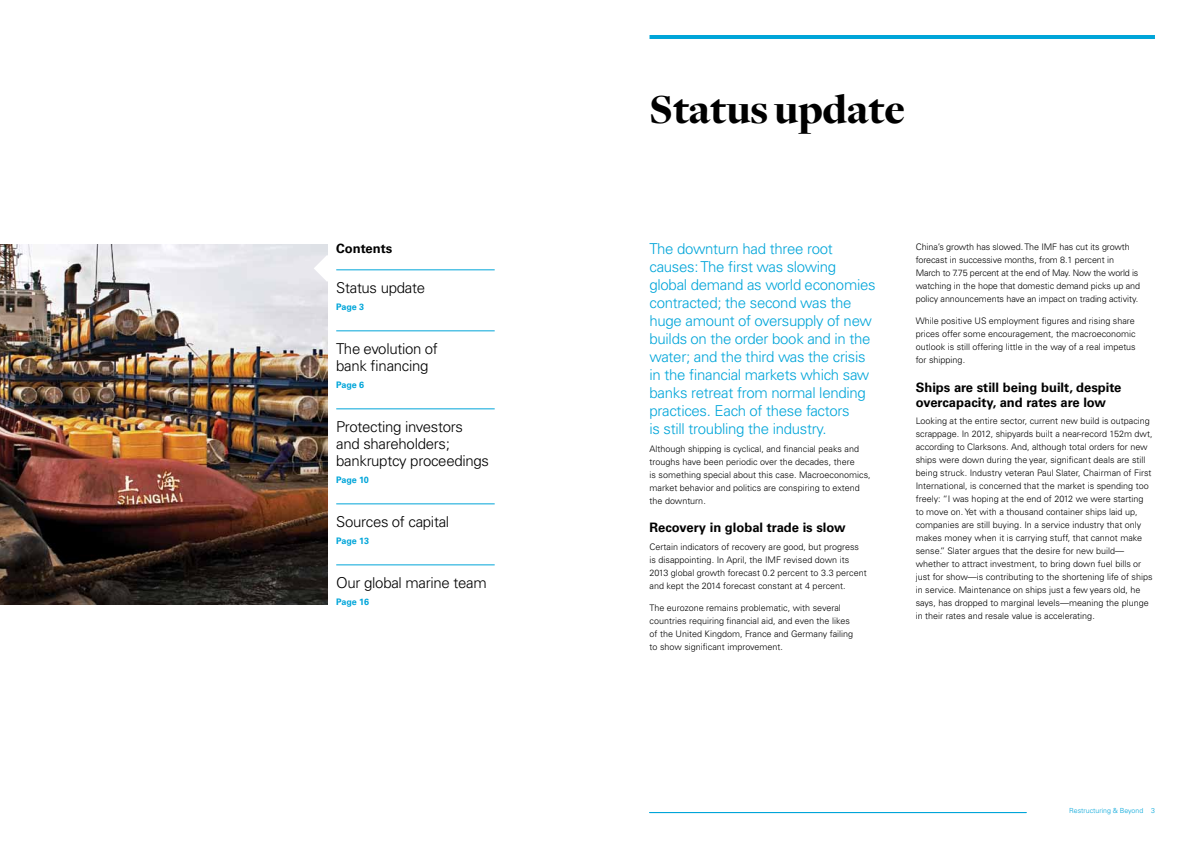
<style>
.page{position:relative;width:1191px;height:842px;background:#fff}
.page>*{position:absolute;margin:0;border:0;box-sizing:border-box;transform-origin:0 0}
.t1{font:900 43px "Freight Display";color:#000}
.t2{font:300 15px/18px "Univers LT Pro 45";letter-spacing:-.02em;color:#00a5d9}
.t3{font:300 15px/17px "Univers LT Pro 45";letter-spacing:-.02em;color:#000}
.t4{font:700 13px/15px "Univers LT Pro 65";color:#000}
.t5{font:300 9px/13px "Univers LT Pro 45";color:#000}
.t6{font:700 9px "Univers LT Pro 65";letter-spacing:-.02em;color:#00a5d9}
.t7{font:300 7px "Univers LT Pro 45";color:#00a5d9}
</style>
<div class="page">
<hr style="left:649px;top:35px;width:506px;height:4px;background:#00a5d9">
<img style="left:0;top:244px;width:327px;height:360px">
<hr style="left:649px;top:812px;width:377px;height:1px;background:#00a5d9">
<svg style="left:314px;top:255px;width:26px;height:27px"></svg>
<hr style="left:336px;top:270px;width:159px;height:1px;background:#00a5d9">
<hr style="left:336px;top:331px;width:159px;height:1px;background:#00a5d9">
<hr style="left:336px;top:409px;width:159px;height:1px;background:#00a5d9">
<hr style="left:336px;top:504px;width:159px;height:1px;background:#00a5d9">
<hr style="left:336px;top:565px;width:159px;height:1px;background:#00a5d9">
<h3 class="t4" style="left:336px;top:241px;width:58px">Contents</h3>
<h2 class="t3" style="left:336px;top:279px;width:90px">Status update</h2>
<p class="t6" style="left:336px;top:301px;width:29px">Page 3</p>
<h2 class="t3" style="left:336px;top:340px;width:103px">The evolution of bank financing</h2>
<p class="t6" style="left:336px;top:379px;width:29px">Page 6</p>
<h2 class="t3" style="left:336px;top:418px;width:154px">Protecting investors and shareholders; bankruptcy proceedings</h2>
<p class="t6" style="left:336px;top:474px;width:34px">Page 10</p>
<h2 class="t3" style="left:336px;top:513px;width:114px">Sources of capital</h2>
<p class="t6" style="left:336px;top:535px;width:34px">Page 13</p>
<h2 class="t3" style="left:336px;top:574px;width:152px">Our global marine team</h2>
<p class="t6" style="left:336px;top:596px;width:34px">Page 16</p>
<h1 class="t1" style="left:649px;top:86px;width:257px">Status update</h1>
<p class="t2" style="left:649px;top:240px;width:228px">The downturn had three root causes: The first was slowing global demand as world economies contracted; the second was the huge amount of oversupply of new builds on the order book and in the water; and the third was the crisis in the financial markets which saw banks retreat from normal lending practices. Each of these factors<br>is still troubling the industry.</p>
<p class="t5" style="left:649px;top:442px;width:223px">Although shipping is cyclical, and financial peaks and troughs have been periodic over the decades, there<br>is something special about this case. Macroeconomics, market behavior and politics are conspiring to extend the downturn.</p>
<h3 class="t4" style="left:649px;top:520px;width:198px">Recovery in global trade is slow</h3>
<p class="t5" style="left:649px;top:540px;width:219px">Certain indicators of recovery are good, but progress is disappointing. In April, the IMF revised down its 2013 global growth forecast 0.2 percent to 3.3 percent and kept the 2014 forecast constant at 4 percent.</p>
<p class="t5" style="left:649px;top:601px;width:205px">The eurozone remains problematic, with several countries requiring financial aid, and even the likes of the United Kingdom, France and Germany failing to show significant improvement.</p>
<p class="t5" style="left:915px;top:240px;width:226px">China’s growth has slowed. The IMF has cut its growth forecast in successive months, from 8.1 percent in March to 7.75 percent at the end of May. Now the world is watching in the hope that domestic demand picks up and policy announcements have an impact on trading activity.</p>
<p class="t5" style="left:915px;top:314px;width:221px;text-align:justify">While positive US employment figures and rising share prices offer some encouragement, the macroeconomic outlook is still offering little in the way of a real impetus for shipping.</p>
<h3 class="t4" style="left:915px;top:379px;width:207px">Ships are still being built, despite overcapacity, and rates are low</h3>
<p class="t5" style="left:915px;top:414px;width:238px">Looking at the entire sector, current new build is outpacing scrappage. In 2012, shipyards built a near-record 152m dwt, according to Clarksons. And, although total orders for new ships were down during the year, significant deals are still being struck. Industry veteran Paul Slater, Chairman of First International, is concerned that the market is spending too freely: “I was hoping at the end of 2012 we were starting to move on. Yet with a thousand container ships laid up, companies are still buying. In a service industry that only makes money when it is carrying stuff, that cannot make sense.” Slater argues that the desire for new build— whether to attract investment, to bring down fuel bills or just for show—is contributing to the shortening life of ships in service. Maintenance on ships just a few years old, he says, has dropped to marginal levels—meaning the plunge in their rates and resale value is accelerating.</p>
<p class="t7" style="left:1069px;top:807px;width:87px">Restructuring &amp; Beyond 3</p>
</div>
